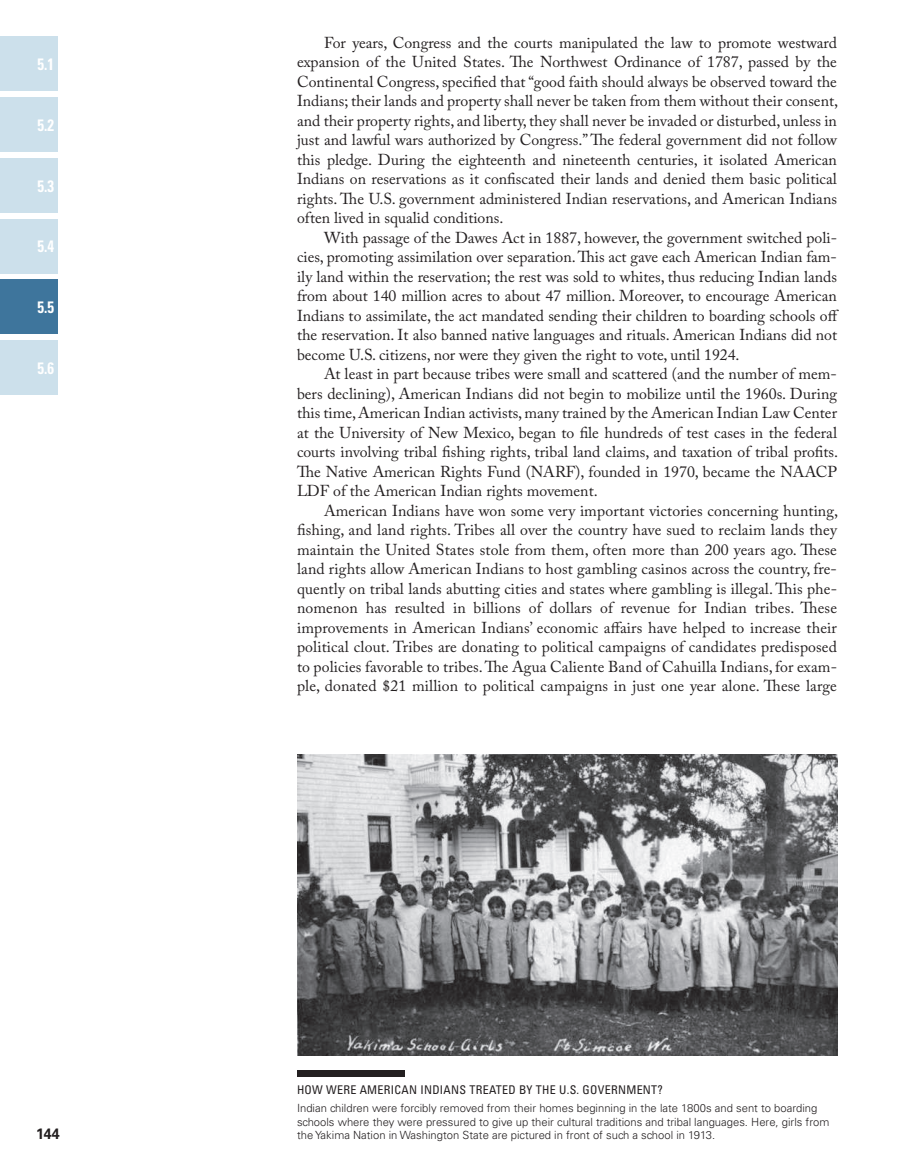
<style>
.page{position:relative;width:918px;height:1175px;background:#fff}
.page>*{position:absolute;margin:0;border:0;box-sizing:border-box;transform-origin:0 0}
.t1{font:700 condensed 16.5px "Univers LT Std";color:#fff;scale:.9 1}
.t2{font:15.75px/19.5px "Adobe Caslon Pro";color:#231f20;text-align:justify}
.t3{font:700 15px "Univers LT Std";color:#231f20;scale:.95 1}
.t4{font:condensed 12px "Univers LT Std";letter-spacing:.025em;color:#231f20}
.t5{font:300 11.25px/13.5px "Univers LT Std";color:#231f20}
</style>
<div class="page">
<div style="left:0;top:36px;width:58px;height:55px;background:#cce0eb"></div>
<div style="left:0;top:218px;width:58px;height:55px;background:#cce0eb"></div>
<div style="left:0;top:97px;width:58px;height:55px;background:#cce0eb"></div>
<div style="left:0;top:158px;width:58px;height:55px;background:#cce0eb"></div>
<div style="left:0;top:340px;width:58px;height:55px;background:#cce0eb"></div>
<div style="left:0;top:279px;width:58px;height:55px;background:#3e759c"></div>
<div style="left:297px;top:1070px;width:108px;height:6px;background:#231f20"></div>
<img style="left:298px;top:755px;width:540px;height:300px">
<p class="t1" style="left:38px;top:54px;width:20px">5.1</p>
<p class="t1" style="left:38px;top:115px;width:20px">5.2</p>
<p class="t1" style="left:38px;top:175px;width:20px">5.3</p>
<p class="t1" style="left:38px;top:236px;width:20px">5.4</p>
<p class="t1" style="left:38px;top:297px;width:20px">5.5</p>
<p class="t1" style="left:38px;top:357px;width:20px">5.6</p>
<p class="t3" style="left:36px;top:1124px;width:27px">144</p>
<p class="t2" style="left:297px;top:32px;width:543px;text-indent:27px">For years, Congress and the courts manipulated the law to promote westward expansion of the United States. The Northwest Ordinance of 1787, passed by the Continental Congress, specified that “good faith should always be observed toward the Indians; their lands and property shall never be taken from them without their consent, and their property rights, and liberty, they shall never be invaded or disturbed, unless in just and lawful wars authorized by Congress.” The federal government did not follow this pledge. During the eighteenth and nineteenth centuries, it isolated American Indians on reservations as it confiscated their lands and denied them basic political rights. The U.S. government administered Indian reservations, and American Indians often lived in squalid conditions.</p>
<p class="t2" style="left:297px;top:227px;width:543px;text-indent:27px">With passage of the Dawes Act in 1887, however, the government switched poli&shy;cies, promoting assimilation over separation. This act gave each American Indian fam&shy;ily land within the reservation; the rest was sold to whites, thus reducing Indian lands from about 140 million acres to about 47 million. Moreover, to encourage American Indians to assimilate, the act mandated sending their children to boarding schools off the reservation. It also banned native languages and rituals. American Indians did not become U.S. citizens, nor were they given the right to vote, until 1924.</p>
<p class="t2" style="left:297px;top:364px;width:543px;text-indent:27px">At least in part because tribes were small and scattered (and the number of mem&shy;bers declining), American Indians did not begin to mobilize until the 1960s. During this time, American Indian activists, many trained by the American Indian Law Center at the University of New Mexico, began to file hundreds of test cases in the federal courts involving tribal fishing rights, tribal land claims, and taxation of tribal profits.<br>The Native American Rights Fund (NARF), founded in 1970, became the NAACP LDF of the American Indian rights movement.</p>
<p class="t2" style="left:297px;top:500px;width:543px;text-indent:27px">American Indians have won some very important victories concerning hunting, fishing, and land rights. Tribes all over the country have sued to reclaim lands they maintain the United States stole from them, often more than 200 years ago. These land rights allow American Indians to host gambling casinos across the country, fre&shy;quently on tribal lands abutting cities and states where gambling is illegal. This phe&shy;nomenon has resulted in billions of dollars of revenue for Indian tribes. These improvements in American Indians’ economic affairs have helped to increase their political clout. Tribes are donating to political campaigns of candidates predisposed to policies favorable to tribes. The Agua Caliente Band of Cahuilla Indians, for exam&shy;ple, donated $21 million to political campaigns in just one year alone. These large</p>
<p class="t4" style="left:297px;top:1082px;width:38px">HOW WERE</p>
<p class="t4" style="left:360px;top:1082px;width:26px">AMERICAN</p>
<p class="t4" style="left:420px;top:1082px;width:12px">INDIANS</p>
<p class="t4" style="left:469px;top:1082px;width:8px">TREATED</p>
<p class="t4" style="left:519px;top:1082px;width:25px">BY THE</p>
<p class="t4" style="left:559px;top:1082px;width:54px">U.S. GOVERN</p>
<p class="t4" style="left:626px;top:1082px;width:38px">MENT?</p>
<p class="t5" style="left:297px;top:1101px;width:534px">Indian children were forcibly removed from their homes beginning in the late 1800s and sent to boarding schools where they were pressured to give up their cultural traditions and tribal languages. Here, girls from the Yakima Nation in Washington State are pictured in front of such a school in 1913.</p>
</div>
